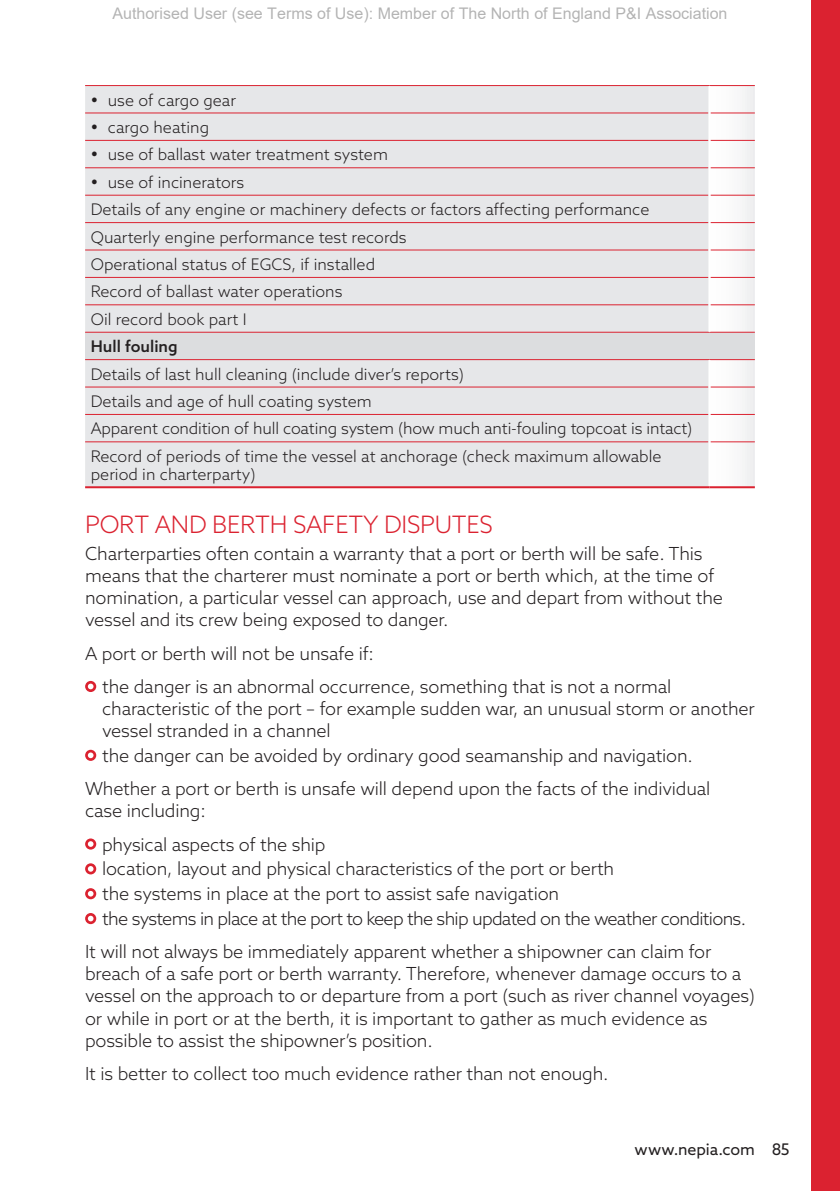
<style>
.page{position:relative;width:840px;height:1191px;background:#fff}
.page>*{position:absolute;margin:0;border:0;box-sizing:border-box;transform-origin:0 0}
.A_Head-N20{font:300 24px "Azo Sans";letter-spacing:-.01em;color:#db2230}
.List_Paragraph{font:300 18px/22px "Azo Sans";letter-spacing:-.01em;color:#231f20}
.List_Paragraph-2{font:300 18px "Azo Sans";letter-spacing:-.04em;color:#231f20}
.List_Paragraph-3{font:300 16px/18px "Azo Sans";color:#231f20}
.t1{font:16px "Arial";color:rgb(0 0 0/.3)}
.t2{font:16px "Azo Sans";letter-spacing:-.005em;color:#231f20}
.t3{font:500 16px "Azo Sans";color:#231f20}
</style>
<div class="page">
<div style="left:811px;top:0;width:28px;height:1191px;background:#db2230"></div>
<div style="left:85px;top:86px;width:623px;height:400px;background:#e6e7e9"></div>
<svg style="left:710px;top:86px;width:44px;height:400px"></svg>
<div style="left:85px;top:332px;width:669px;height:28px;background:#dcdddf"></div>
<hr style="left:85px;top:85px;width:624px;height:1px;background:#db2230">
<hr style="left:709px;top:85px;width:45px;height:1px;background:#db2230">
<hr style="left:85px;top:112px;width:623px;height:1px;background:#db2230">
<hr style="left:710px;top:112px;width:44px;height:1px;background:#db2230">
<hr style="left:85px;top:140px;width:623px;height:1px;background:#db2230">
<hr style="left:710px;top:140px;width:44px;height:1px;background:#db2230">
<hr style="left:85px;top:167px;width:623px;height:1px;background:#db2230">
<hr style="left:710px;top:167px;width:44px;height:1px;background:#db2230">
<hr style="left:85px;top:195px;width:623px;height:1px;background:#db2230">
<hr style="left:710px;top:195px;width:44px;height:1px;background:#db2230">
<hr style="left:85px;top:222px;width:623px;height:1px;background:#db2230">
<hr style="left:710px;top:222px;width:44px;height:1px;background:#db2230">
<hr style="left:85px;top:249px;width:623px;height:1px;background:#db2230">
<hr style="left:710px;top:249px;width:44px;height:1px;background:#db2230">
<hr style="left:85px;top:277px;width:623px;height:1px;background:#db2230">
<hr style="left:710px;top:277px;width:44px;height:1px;background:#db2230">
<hr style="left:85px;top:304px;width:623px;height:1px;background:#db2230">
<hr style="left:710px;top:304px;width:44px;height:1px;background:#db2230">
<hr style="left:85px;top:332px;width:624px;height:1px;background:#db2230">
<hr style="left:709px;top:332px;width:45px;height:1px;background:#db2230">
<hr style="left:85px;top:359px;width:624px;height:1px;background:#db2230">
<hr style="left:709px;top:359px;width:45px;height:1px;background:#db2230">
<hr style="left:85px;top:386px;width:623px;height:1px;background:#db2230">
<hr style="left:710px;top:386px;width:44px;height:1px;background:#db2230">
<hr style="left:85px;top:414px;width:623px;height:1px;background:#db2230">
<hr style="left:710px;top:414px;width:44px;height:1px;background:#db2230">
<hr style="left:85px;top:441px;width:623px;height:1px;background:#db2230">
<hr style="left:710px;top:441px;width:44px;height:1px;background:#db2230">
<hr style="left:85px;top:486px;width:624px;height:2px;background:#db2230">
<hr style="left:709px;top:486px;width:45px;height:2px;background:#db2230">
<svg style="left:85px;top:681px;width:11px;height:11px"></svg>
<svg style="left:85px;top:749px;width:11px;height:12px"></svg>
<svg style="left:85px;top:838px;width:11px;height:11px"></svg>
<svg style="left:85px;top:863px;width:11px;height:11px"></svg>
<svg style="left:85px;top:888px;width:11px;height:11px"></svg>
<svg style="left:85px;top:913px;width:11px;height:11px"></svg>
<p class="t1" style="left:112px;top:3px;width:616px">Authorised User (see Terms of Use): Member of The North of England P&amp;I Association</p>
<p class="List_Paragraph-3" style="left:91px;top:91px;width:147px">• use of cargo gear</p>
<p class="List_Paragraph-3" style="left:91px;top:118px;width:120px">• cargo heating</p>
<p class="List_Paragraph-3" style="left:91px;top:145px;width:298px">• use of ballast water treatment system</p>
<p class="List_Paragraph-3" style="left:91px;top:173px;width:155px">• use of incinerators</p>
<p class="List_Paragraph-3" style="left:91px;top:200px;width:560px">Details of any engine or machinery defects or factors affecting performance</p>
<p class="List_Paragraph-3" style="left:91px;top:228px;width:317px">Quarterly engine performance test records</p>
<p class="List_Paragraph-3" style="left:91px;top:255px;width:286px">Operational status of EGCS, if installed</p>
<p class="List_Paragraph-3" style="left:91px;top:282px;width:253px">Record of ballast water operations</p>
<p class="List_Paragraph-3" style="left:91px;top:310px;width:157px">Oil record book part I</p>
<p class="t3" style="left:91px;top:336px;width:88px">Hull fouling</p>
<p class="List_Paragraph-3" style="left:91px;top:365px;width:374px">Details of last hull cleaning (include diver’s reports)</p>
<p class="List_Paragraph-3" style="left:91px;top:392px;width:282px">Details and age of hull coating system</p>
<p class="List_Paragraph-3" style="left:91px;top:419px;width:603px">Apparent condition of hull coating system (how much anti-fouling topcoat is intact)</p>
<p class="List_Paragraph-3" style="left:91px;top:447px;width:572px">Record of periods of time the vessel at anchorage (check maximum allowable period in charterparty)</p>
<p class="A_Head-N20" style="left:85px;top:508px;width:409px">PORT AND BERTH SAFETY DISPUTES</p>
<p class="List_Paragraph" style="left:85px;top:542px;width:639px">Charterparties often contain a warranty that a port or berth will be safe. This means that the charterer must nominate a port or berth which, at the time of nomination, a particular vessel can approach, use and depart from without the vessel and its crew being exposed to danger.</p>
<p class="List_Paragraph" style="left:85px;top:642px;width:290px">A port or berth will not be unsafe if:</p>
<p class="List_Paragraph" style="left:102px;top:675px;width:653px">the danger is an abnormal occurrence, something that is not a normal characteristic of the port – for example sudden war, an unusual storm or another vessel stranded in a channel</p>
<p class="List_Paragraph" style="left:102px;top:744px;width:592px">the danger can be avoided by ordinary good seamanship and navigation.</p>
<p class="List_Paragraph" style="left:85px;top:777px;width:626px">Whether a port or berth is unsafe will depend upon the facts of the individual case including:</p>
<p class="List_Paragraph" style="left:102px;top:833px;width:225px">physical aspects of the ship</p>
<p class="List_Paragraph" style="left:102px;top:857px;width:513px">location, layout and physical characteristics of the port or berth</p>
<p class="List_Paragraph" style="left:102px;top:882px;width:458px">the systems in place at the port to assist safe navigation</p>
<p class="List_Paragraph-2" style="left:102px;top:907px;width:645px">the systems in place at the port to keep the ship updated on the weather conditions.</p>
<p class="List_Paragraph" style="left:85px;top:941px;width:670px">It will not always be immediately apparent whether a shipowner can claim for breach of a safe port or berth warranty. Therefore, whenever damage occurs to a vessel on the approach to or departure from a port (such as river channel voyages) or while in port or at the berth, it is important to gather as much evidence as possible to assist the shipowner’s position.</p>
<p class="List_Paragraph" style="left:85px;top:1062px;width:524px">It is better to collect too much evidence rather than not enough.</p>
<p class="t2" style="left:634px;top:1138px;width:156px">www.nepia.com 85</p>
</div>
